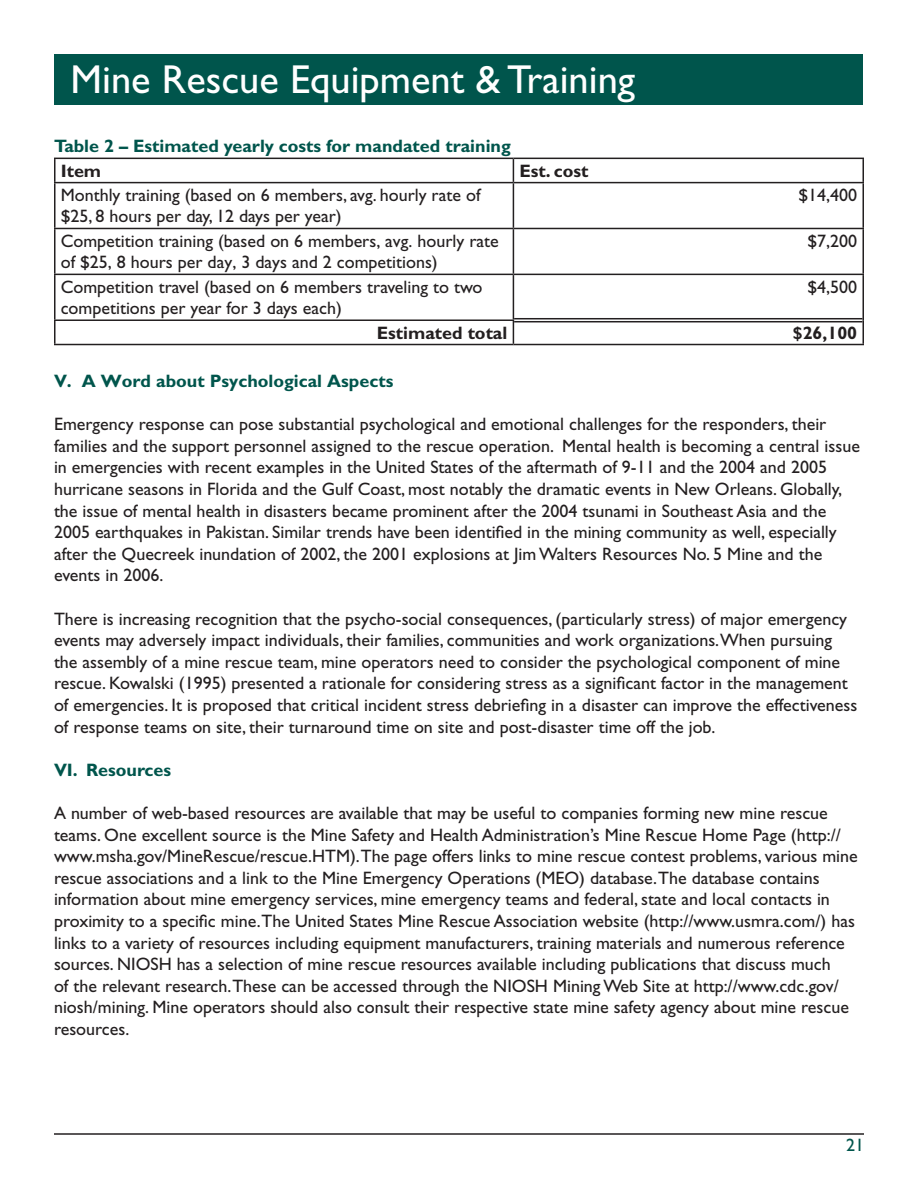
<style>
.page{position:relative;width:918px;height:1188px;background:#fff}
.page>*{position:absolute;margin:0;border:0;box-sizing:border-box;transform-origin:0 0}
.t1{font:40.5px "Gill Sans Std";color:#fff}
.t2{font:18px/21.6px "Gill Sans Std";color:#231f20}
.t3{font:700 18px "Gill Sans Std";color:#00554c}
.t4{font:700 18px "Gill Sans Std";color:#231f20}
.t5{font:18px "Gill Sans Std";color:#00554c}
</style>
<div class="page">
<hr style="left:54px;top:1133px;width:810px;height:2px;background:#231f20">
<div style="left:54px;top:54px;width:808px;height:51px;background:#00554c"></div>
<svg style="left:514px;top:319px;width:348px;height:2px"></svg>
<hr style="left:54px;top:158px;width:459px;height:1px;background:#231f20">
<hr style="left:54px;top:159px;width:2px;height:23px;background:#231f20">
<hr style="left:513px;top:158px;width:351px;height:1px;background:#231f20">
<svg style="left:513px;top:159px;width:1px;height:23px"></svg>
<hr style="left:862px;top:159px;width:2px;height:23px;background:#231f20">
<hr style="left:54px;top:182px;width:459px;height:1px;background:#231f20">
<hr style="left:54px;top:183px;width:2px;height:45px;background:#231f20">
<hr style="left:513px;top:182px;width:351px;height:1px;background:#231f20">
<hr style="left:513px;top:183px;width:1px;height:45px;background:#231f20">
<hr style="left:862px;top:183px;width:2px;height:45px;background:#231f20">
<hr style="left:54px;top:228px;width:459px;height:1px;background:#231f20">
<hr style="left:54px;top:229px;width:2px;height:45px;background:#231f20">
<hr style="left:513px;top:228px;width:351px;height:1px;background:#231f20">
<hr style="left:513px;top:229px;width:1px;height:45px;background:#231f20">
<hr style="left:862px;top:229px;width:2px;height:45px;background:#231f20">
<hr style="left:54px;top:274px;width:459px;height:1px;background:#231f20">
<hr style="left:54px;top:275px;width:2px;height:44px;background:#231f20">
<hr style="left:513px;top:274px;width:351px;height:1px;background:#231f20">
<hr style="left:513px;top:275px;width:1px;height:44px;background:#231f20">
<hr style="left:862px;top:275px;width:2px;height:45px;background:#231f20">
<hr style="left:54px;top:319px;width:460px;height:2px;background:#231f20">
<hr style="left:54px;top:321px;width:2px;height:23px;background:#231f20">
<svg style="left:513px;top:321px;width:1px;height:23px"></svg>
<hr style="left:862px;top:320px;width:2px;height:24px;background:#231f20">
<hr style="left:54px;top:344px;width:459px;height:1px;background:#231f20">
<hr style="left:513px;top:344px;width:351px;height:1px;background:#231f20">
<hr style="left:514px;top:318px;width:348px;height:1px;background:#231f20">
<hr style="left:514px;top:321px;width:348px;height:1px;background:#231f20">
<h1 class="t1" style="left:70px;top:56px;width:566px">Mine Rescue Equipment &amp; Training</h1>
<p class="t3" style="left:54px;top:135px;width:458px">Table 2 – Estimated yearly costs for mandated training</p>
<p class="t4" style="left:61px;top:160px;width:42px">Item</p>
<p class="t4" style="left:519px;top:160px;width:71px">Est. cost</p>
<p class="t2" style="left:61px;top:184px;width:421px">Monthly training (based on 6 members, avg. hourly rate of $25, 8 hours per day, 12 days per year)</p>
<p class="t2" style="left:799px;top:184px;width:60px">$14,400</p>
<p class="t2" style="left:61px;top:230px;width:440px">Competition training (based on 6 members, avg. hourly rate of $25, 8 hours per day, 3 days and 2 competitions)</p>
<p class="t2" style="left:808px;top:230px;width:51px">$7,200</p>
<p class="t2" style="left:61px;top:276px;width:423px">Competition travel (based on 6 members traveling to two competitions per year for 3 days each)</p>
<p class="t2" style="left:808px;top:276px;width:51px">$4,500</p>
<p class="t4" style="left:377px;top:322px;width:132px">Estimated total</p>
<p class="t4" style="left:793px;top:322px;width:66px">$26,100</p>
<p class="t3" style="left:54px;top:370px;width:341px">V. A Word about Psychological Aspects</p>
<p class="t2" style="left:54px;top:413px;width:807px">Emergency response can pose substantial psychological and emotional challenges for the responders, their families and the support personnel assigned to the rescue operation. Mental health is becoming a central issue in emergencies with recent examples in the United States of the aftermath of 9-11 and the 2004 and 2005 hurricane seasons in Florida and the Gulf Coast, most notably the dramatic events in New Orleans. Globally, the issue of mental health in disasters became prominent after the 2004 tsunami in Southeast Asia and the 2005 earthquakes in Pakistan. Similar trends have been identified in the mining community as well, especially after the Quecreek inundation of 2002, the 2001 explosions at Jim Walters Resources No. 5 Mine and the events in 2006.</p>
<p class="t2" style="left:54px;top:608px;width:805px">There is increasing recognition that the psycho-social consequences, (particularly stress) of major emergency events may adversely impact individuals, their families, communities and work organizations.When pursuing the assembly of a mine rescue team, mine operators need to consider the psychological component of mine rescue. Kowalski (1995) presented a rationale for considering stress as a significant factor in the management of emergencies. It is proposed that critical incident stress debriefing in a disaster can improve the effectiveness of response teams on site, their turnaround time on site and post-disaster time off the job.</p>
<p class="t3" style="left:54px;top:759px;width:119px">VI. Resources</p>
<p class="t2" style="left:54px;top:802px;width:805px">A number of web-based resources are available that may be useful to companies forming new mine rescue teams. One excellent source is the Mine Safety and Health Administration’s Mine Rescue Home Page (http:// www.msha.gov/MineRescue/rescue.HTM).The page offers links to mine rescue contest problems, various mine rescue associations and a link to the Mine Emergency Operations (MEO) database.The database contains information about mine emergency services, mine emergency teams and federal, state and local contacts in proximity to a specific mine.The United States Mine Rescue Association website (http://www.usmra.com/) has links to a variety of resources including equipment manufacturers, training materials and numerous reference sources. NIOSH has a selection of mine rescue resources available including publications that discuss much<br>of the relevant research.These can be accessed through the NIOSH Mining Web Site at http://www.cdc.gov/ niosh/mining. Mine operators should also consult their respective state mine safety agency about mine rescue resources.</p>
<p class="t5" style="left:846px;top:1134px;width:19px">21</p>
</div>
